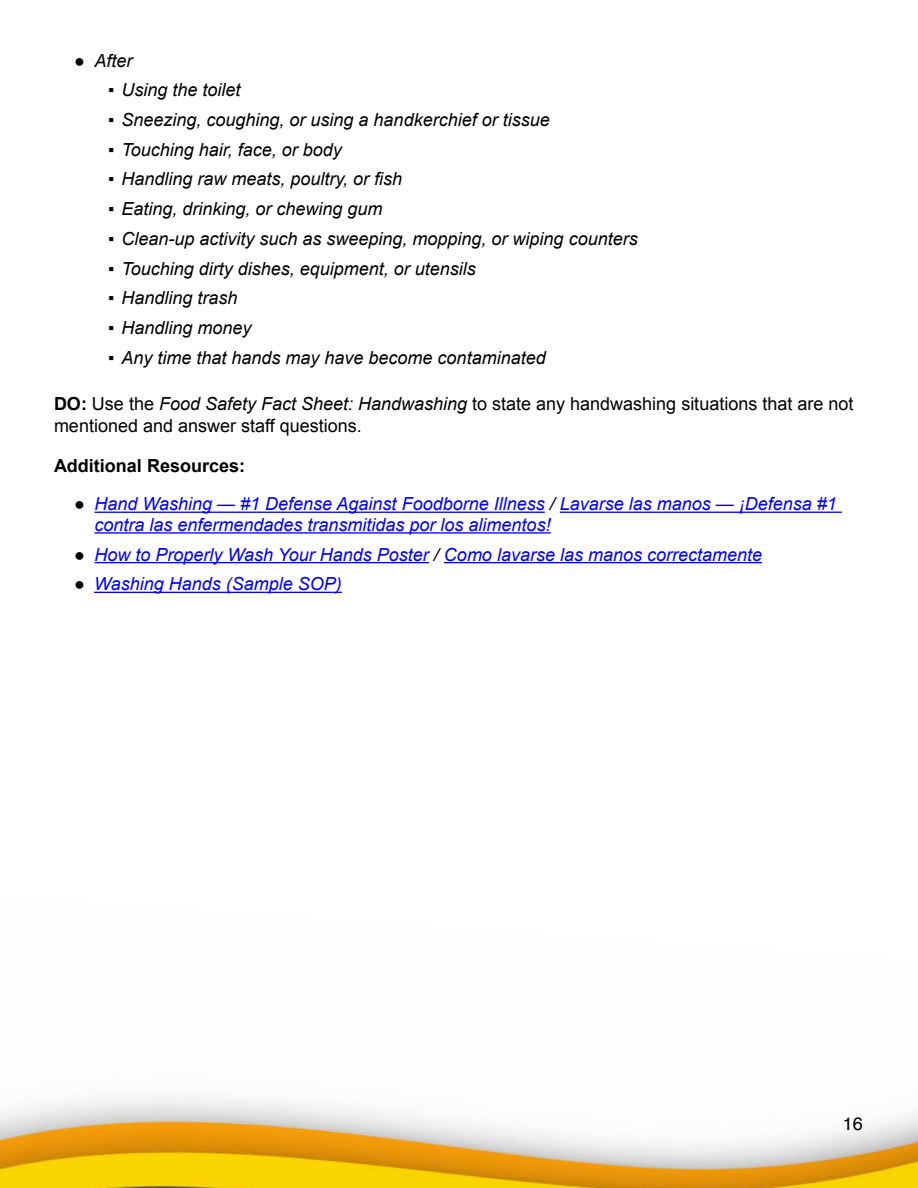
<style>
.page{position:relative;width:918px;height:1188px;background:#fff}
.page>*{position:absolute;margin:0;border:0;box-sizing:border-box;transform-origin:0 0}
.t1{font:italic 18px "Arial";color:#000}
.t2{font:italic 18px/20.7px "Arial";color:#00f}
.Normal{font:18px/21.6px "Arial";color:#000}
.Normal-2{font:700 18px "Arial";color:#000}
.t3{font:18px "Helvetica";color:#000}
.s1{font-style:normal}
.s2{font-weight:700}
.s3{font-style:italic}
.s4{font-style:normal;color:#000}
.s5{color:#000}
</style>
<div class="page">
<img style="left:0;top:1096px;width:918px;height:92px">
<hr style="left:94px;top:512px;width:451px;height:1px;background:#00f">
<hr style="left:560px;top:512px;width:282px;height:1px;background:#00f">
<hr style="left:94px;top:532px;width:457px;height:2px;background:#00f">
<hr style="left:94px;top:562px;width:335px;height:1px;background:#00f">
<hr style="left:444px;top:562px;width:318px;height:1px;background:#00f">
<hr style="left:94px;top:592px;width:248px;height:1px;background:#00f">
<p class="t1" style="left:74px;top:49px;width:60px"><span class="s1">●</span> After</p>
<p class="t1" style="left:108px;top:78px;width:134px"><span class="s1">▪</span> Using the toilet</p>
<p class="t1" style="left:108px;top:108px;width:443px"><span class="s1">▪</span> Sneezing, coughing, or using a handkerchief or tissue</p>
<p class="t1" style="left:108px;top:138px;width:235px"><span class="s1">▪</span> Touching hair, face, or body</p>
<p class="t1" style="left:108px;top:167px;width:296px"><span class="s1">▪</span> Handling raw meats, poultry, or fish</p>
<p class="t1" style="left:108px;top:197px;width:276px"><span class="s1">▪</span> Eating, drinking, or chewing gum</p>
<p class="t1" style="left:108px;top:227px;width:531px"><span class="s1">▪</span> Clean-up activity such as sweeping, mopping, or wiping counters</p>
<p class="t1" style="left:108px;top:257px;width:369px"><span class="s1">▪</span> Touching dirty dishes, equipment, or utensils</p>
<p class="t1" style="left:108px;top:286px;width:131px"><span class="s1">▪</span> Handling trash</p>
<p class="t1" style="left:108px;top:316px;width:145px"><span class="s1">▪</span> Handling money</p>
<p class="t1" style="left:108px;top:346px;width:439px"><span class="s1">▪</span> Any time that hands may have become contaminated</p>
<p class="Normal" style="left:54px;top:393px;width:801px"><span class="s2">DO:</span> Use the <span class="s3">Food Safety Fact Sheet: Handwashing</span> to state any handwashing situations that are not mentioned and answer staff questions.</p>
<p class="Normal-2" style="left:54px;top:453px;width:193px">Additional Resources:</p>
<p class="t2" style="left:94px;top:494px;width:744px;text-indent:-20px"><span class="s4">●</span> Hand Washing <span class="s1">—</span> #1 Defense Against Foodborne Illness <span class="s5">/</span> Lavarse las manos <span class="s1">—</span> ¡Defensa #1 contra las enfermendades transmitidas por los alimentos!</p>
<p class="t2" style="left:74px;top:544px;width:689px"><span class="s4">●</span> How to Properly Wash Your Hands Poster <span class="s5">/</span> Como lavarse las manos correctamente</p>
<p class="t2" style="left:74px;top:574px;width:269px"><span class="s4">●</span> Washing Hands (Sample SOP)</p>
<p class="t3" style="left:843px;top:1109px;width:22px">16</p>
</div>
